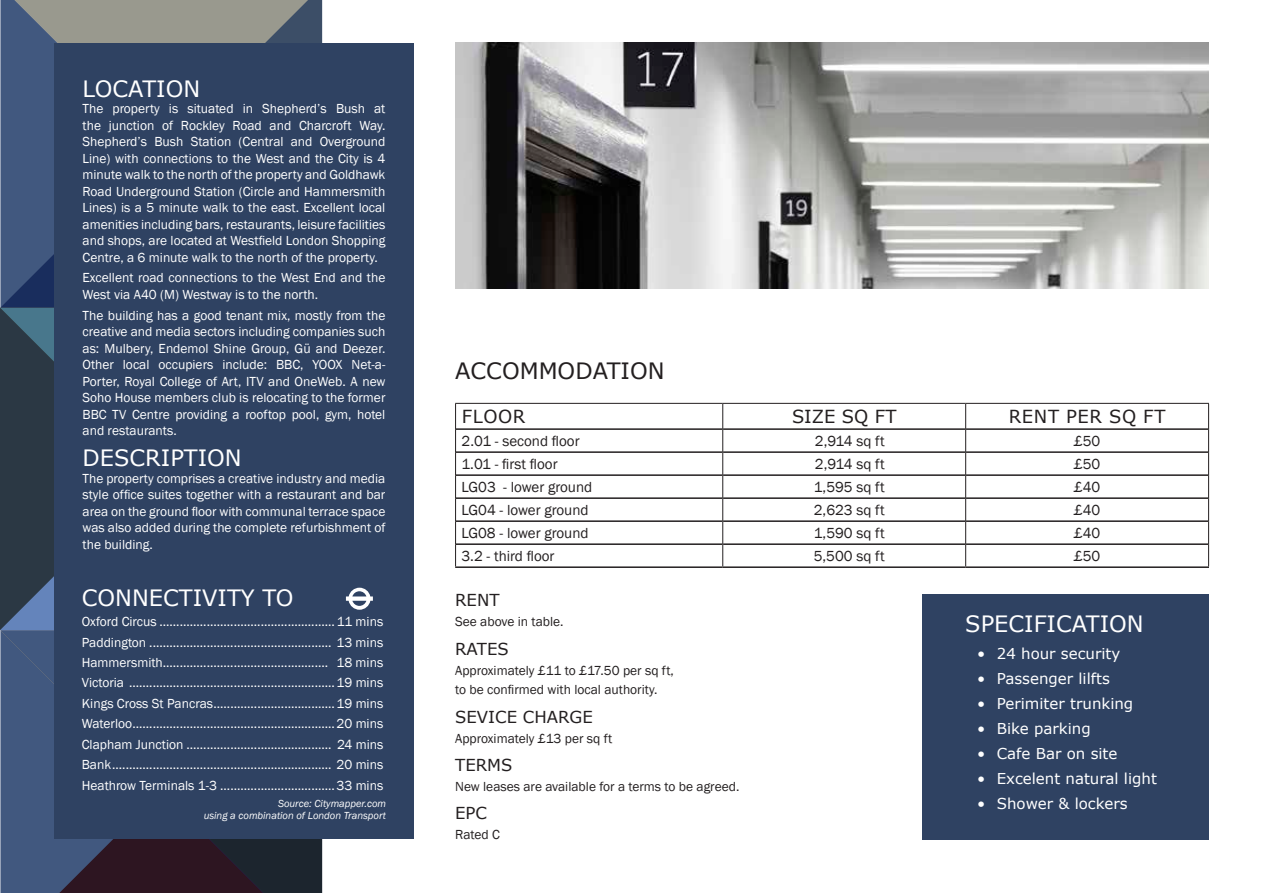
<style>
.page{position:relative;width:1263px;height:893px;background:#fff}
.page>*{position:absolute;margin:0;border:0;box-sizing:border-box;transform-origin:0 0}
.t1{font:22.5px "Verdana";color:#fff}
.t2{font:22.5px "Verdana";color:#231f20}
.t3{font:18px "Verdana";letter-spacing:.035em;color:#231f20}
.t4{font:16.5px "Verdana";color:#231f20}
.t5{font:15px "Franklin Gothic";color:#231f20}
.t6{font:15px "Verdana";color:#fff}
.t7{font:13.5px/16.5px "Franklin Gothic";color:#fff;text-align:justify}
.t8{font:13.5px/19.8px "Franklin Gothic";color:#231f20}
.t9{font:italic 10.5px/12.6px "Franklin Gothic";color:#fff;text-align:right}
</style>
<div class="page">
<svg style="left:0;top:308px;width:54px;height:322px;fill:#2b3844"></svg>
<svg style="left:0;top:0;width:322px;height:308px;fill:#41587f"></svg>
<svg style="left:0;top:630px;width:322px;height:263px;fill:#41587f"></svg>
<div style="left:54px;top:44px;width:360px;height:795px;background:#2f4262"></div>
<div style="left:922px;top:594px;width:287px;height:245px;background:#2f4262"></div>
<svg style="left:346px;top:588px;width:27px;height:22px"></svg>
<img style="left:455px;top:43px;width:754px;height:246px">
<hr style="left:456px;top:428px;width:266px;height:2px;background:#231f20">
<hr style="left:723px;top:428px;width:242px;height:2px;background:#231f20">
<hr style="left:966px;top:428px;width:242px;height:2px;background:#231f20">
<hr style="left:456px;top:451px;width:266px;height:2px;background:#231f20">
<hr style="left:723px;top:451px;width:242px;height:2px;background:#231f20">
<hr style="left:966px;top:451px;width:242px;height:2px;background:#231f20">
<hr style="left:456px;top:474px;width:266px;height:2px;background:#231f20">
<hr style="left:723px;top:474px;width:242px;height:2px;background:#231f20">
<hr style="left:966px;top:474px;width:242px;height:2px;background:#231f20">
<hr style="left:456px;top:497px;width:266px;height:2px;background:#231f20">
<hr style="left:723px;top:497px;width:242px;height:2px;background:#231f20">
<hr style="left:966px;top:497px;width:242px;height:2px;background:#231f20">
<hr style="left:456px;top:520px;width:266px;height:2px;background:#231f20">
<hr style="left:723px;top:520px;width:242px;height:2px;background:#231f20">
<hr style="left:966px;top:520px;width:242px;height:2px;background:#231f20">
<hr style="left:456px;top:543px;width:266px;height:2px;background:#231f20">
<hr style="left:723px;top:543px;width:242px;height:2px;background:#231f20">
<hr style="left:966px;top:543px;width:242px;height:2px;background:#231f20">
<hr style="left:455px;top:566px;width:268px;height:2px;background:#231f20">
<hr style="left:723px;top:566px;width:243px;height:2px;background:#231f20">
<hr style="left:966px;top:566px;width:243px;height:2px;background:#231f20">
<hr style="left:455px;top:403px;width:268px;height:1px;background:#231f20">
<svg style="left:455px;top:404px;width:1px;height:162px"></svg>
<hr style="left:723px;top:403px;width:243px;height:1px;background:#231f20">
<svg style="left:722px;top:404px;width:1px;height:162px"></svg>
<hr style="left:966px;top:403px;width:243px;height:1px;background:#231f20">
<svg style="left:965px;top:404px;width:1px;height:162px"></svg>
<svg style="left:1208px;top:404px;width:1px;height:162px"></svg>
<h1 class="t1" style="left:83px;top:73px;width:119px">LOCATION</h1>
<p class="t7" style="left:83px;top:101px;width:304px">The property is situated in Shepherd’s Bush at the junction of Rockley Road and Charcroft Way.<br>Shepherd’s Bush Station (Central and Overground Line) with connections to the West and the City is 4 minute walk to the north of the property and Goldhawk Road Underground Station (Circle and Hammersmith Lines) is a 5 minute walk to the east. Excellent local amenities including bars, restaurants, leisure facilities and shops, are located at Westfield London Shopping Centre, a 6 minute walk to the north of the property.</p>
<p class="t7" style="left:83px;top:270px;width:304px">Excellent road connections to the West End and the<br>West via A40 (M) Westway is to the north.</p>
<p class="t7" style="left:83px;top:307px;width:304px">The building has a good tenant mix, mostly from the creative and media sectors including companies such as: Mulbery, Endemol Shine Group, Gü and Deezer.<br>Other local occupiers include: BBC, YOOX Net-a-Porter, Royal College of Art, ITV and OneWeb. A new Soho House members club is relocating to the former BBC TV Centre providing a rooftop pool, gym, hotel and restaurants.</p>
<h1 class="t1" style="left:83px;top:443px;width:161px">DESCRIPTION</h1>
<p class="t7" style="left:83px;top:470px;width:304px">The property comprises a creative industry and media style office suites together with a restaurant and bar area on the ground floor with communal terrace space was also added during the complete refurbishment of the building.</p>
<h1 class="t1" style="left:82px;top:582px;width:213px">CONNECTIVITY TO</h1>
<p class="t7" style="left:82px;top:612px;width:303px;line-height:20.4px">Oxford Circus ....................................................11 mins Paddington ...................................................... 13 mins Hammersmith................................................. 18 mins Victoria .............................................................19 mins Kings Cross St Pancras....................................19 mins Waterloo............................................................20 mins Clapham Junction ........................................... 24 mins Bank................................................................. 20 mins Heathrow Terminals 1-3 ..................................33 mins</p>
<p class="t9" style="left:204px;top:797px;width:184px">Source: Citymapper.com<br>using a combination of London Transport</p>
<h1 class="t2" style="left:455px;top:355px;width:211px">ACCOMMODATION</h1>
<h2 class="t3" style="left:462px;top:404px;width:65px">FLOOR</h2>
<h2 class="t3" style="left:792px;top:404px;width:106px">SIZE SQ FT</h2>
<h2 class="t3" style="left:1009px;top:404px;width:158px">RENT PER SQ FT</h2>
<p class="t5" style="left:462px;top:431px;width:120px">2.01 - second floor</p>
<p class="t5" style="left:815px;top:431px;width:71px">2,914 sq ft</p>
<p class="t5" style="left:1074px;top:431px;width:28px">£50</p>
<p class="t5" style="left:461px;top:454px;width:98px">1.01 - first floor</p>
<p class="t5" style="left:815px;top:454px;width:71px">2,914 sq ft</p>
<p class="t5" style="left:1074px;top:454px;width:28px">£50</p>
<p class="t5" style="left:461px;top:477px;width:132px">LG03 - lower ground</p>
<p class="t5" style="left:814px;top:477px;width:72px">1,595 sq ft</p>
<p class="t5" style="left:1074px;top:477px;width:28px">£40</p>
<p class="t5" style="left:461px;top:500px;width:129px">LG04 - lower ground</p>
<p class="t5" style="left:814px;top:500px;width:72px">2,623 sq ft</p>
<p class="t5" style="left:1074px;top:500px;width:28px">£40</p>
<p class="t5" style="left:461px;top:523px;width:129px">LG08 - lower ground</p>
<p class="t5" style="left:814px;top:523px;width:72px">1,590 sq ft</p>
<p class="t5" style="left:1074px;top:523px;width:28px">£40</p>
<p class="t5" style="left:461px;top:546px;width:95px">3.2 - third floor</p>
<p class="t5" style="left:814px;top:546px;width:72px">5,500 sq ft</p>
<p class="t5" style="left:1074px;top:546px;width:28px">£50</p>
<p class="t4" style="left:455px;top:589px;width:46px">RENT</p>
<p class="t8" style="left:455px;top:612px;width:110px">See above in table.</p>
<p class="t4" style="left:455px;top:637px;width:55px">RATES</p>
<p class="t8" style="left:455px;top:660px;width:220px">Approximately £11 to £17.50 per sq ft, to be confirmed with local authority.</p>
<p class="t4" style="left:455px;top:705px;width:139px">SEVICE CHARGE</p>
<p class="t8" style="left:455px;top:728px;width:159px">Approximately £13 per sq ft</p>
<p class="t4" style="left:455px;top:754px;width:59px">TERMS</p>
<p class="t8" style="left:455px;top:777px;width:286px">New leases are available for a terms to be agreed.</p>
<p class="t4" style="left:455px;top:802px;width:33px">EPC</p>
<p class="t8" style="left:455px;top:825px;width:46px">Rated C</p>
<h1 class="t1" style="left:965px;top:608px;width:180px">SPECIFICATION</h1>
<p class="t6" style="left:977px;top:643px;width:144px">• 24 hour security</p>
<p class="t6" style="left:977px;top:668px;width:134px">• Passenger lilfts</p>
<p class="t6" style="left:977px;top:693px;width:158px">• Perimiter trunking</p>
<p class="t6" style="left:977px;top:718px;width:115px">• Bike parking</p>
<p class="t6" style="left:977px;top:743px;width:142px">• Cafe Bar on site</p>
<p class="t6" style="left:977px;top:768px;width:181px">• Excelent natural light</p>
<p class="t6" style="left:977px;top:793px;width:152px">• Shower &amp; lockers</p>
</div>
